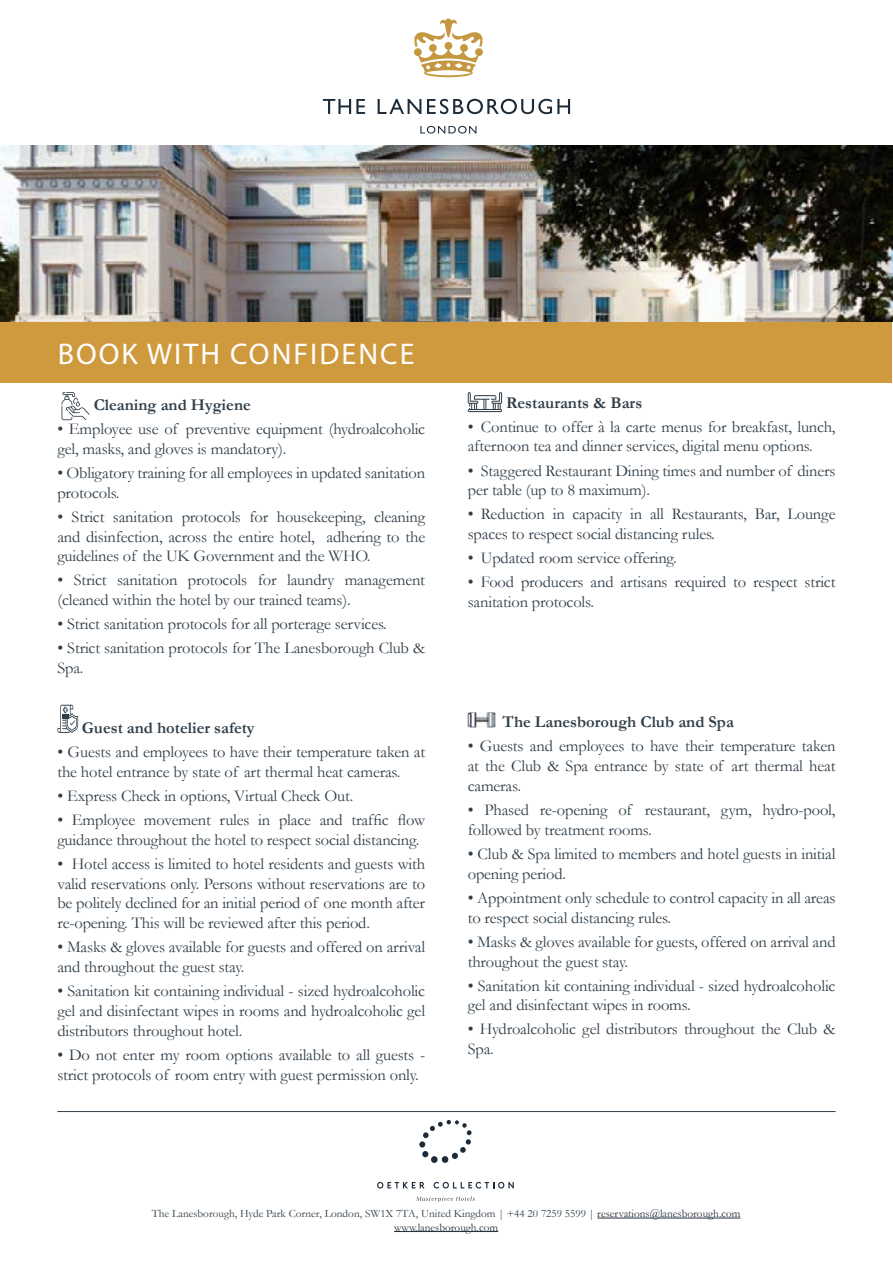
<style>
.page{position:relative;width:893px;height:1263px;background:#fff}
.page>*{position:absolute;margin:0;border:0;box-sizing:border-box;transform-origin:0 0}
.t1{font:30px "Myriad Pro";letter-spacing:.07em;color:#fff}
.t2{font:16.5px/19.8px "Garamond";letter-spacing:-.01em;color:#303e49}
.t3{font:700 16.5px "Garamond";color:#303e49}
.t4{font:11.25px/13.5px "Garamond";color:#303e49;text-align:center}
.s1{color:#25303b}
</style>
<div class="page">
<div style="left:1px;top:320px;width:891px;height:63px;background:#cf9a3e"></div>
<hr style="left:57px;top:1111px;width:779px;height:1px;background:#303e49">
<img style="left:0;top:146px;width:893px;height:175px">
<svg style="left:62px;top:392px;width:28px;height:28px"></svg>
<svg style="left:57px;top:705px;width:21px;height:28px"></svg>
<svg style="left:468px;top:392px;width:34px;height:20px"></svg>
<img style="left:468px;top:712px;width:27px;height:15px">
<hr style="left:597px;top:1218px;width:144px;height:1px;background:#25303b">
<hr style="left:394px;top:1231px;width:104px;height:1px;background:#25303b">
<svg style="left:323px;top:99px;width:42px;height:15px"></svg>
<svg style="left:378px;top:99px;width:43px;height:15px"></svg>
<svg style="left:427px;top:99px;width:143px;height:15px"></svg>
<svg style="left:420px;top:126px;width:56px;height:8px"></svg>
<svg style="left:414px;top:19px;width:69px;height:58px"></svg>
<svg style="left:419px;top:1120px;width:53px;height:43px"></svg>
<svg style="left:416px;top:1196px;width:59px;height:6px"></svg>
<svg style="left:434px;top:1182px;width:80px;height:6px"></svg>
<svg style="left:377px;top:1182px;width:47px;height:6px"></svg>
<h1 class="t1" style="left:58px;top:335px;width:358px">BOOK WITH CONFIDENCE</h1>
<p class="t3" style="left:94px;top:394px;width:159px">Cleaning and Hygiene</p>
<p class="t2" style="left:57px;top:418px;width:369px">• Employee use of preventive equipment (hydroalcoholic gel, masks, and gloves is mandatory).</p>
<p class="t2" style="left:57px;top:462px;width:369px">• Obligatory training for all employees in updated sanitation protocols.</p>
<p class="t2" style="left:57px;top:506px;width:369px;text-align:justify">• Strict sanitation protocols for housekeeping, cleaning and disinfection, across the entire hotel, adhering to the guidelines of the UK Government and the WHO.</p>
<p class="t2" style="left:57px;top:570px;width:369px">• Strict sanitation protocols for laundry management (cleaned within the hotel by our trained teams).</p>
<p class="t2" style="left:57px;top:614px;width:331px">• Strict sanitation protocols for all porterage services.</p>
<p class="t2" style="left:57px;top:638px;width:369px">• Strict sanitation protocols for The Lanesborough Club &amp;<br>Spa.</p>
<p class="t3" style="left:82px;top:716px;width:174px">Guest and hotelier safety</p>
<p class="t2" style="left:57px;top:741px;width:369px">• Guests and employees to have their temperature taken at the hotel entrance by state of art thermal heat cameras.</p>
<p class="t2" style="left:57px;top:785px;width:297px">• Express Check in options, Virtual Check Out.</p>
<p class="t2" style="left:57px;top:809px;width:369px">• Employee movement rules in place and traffic flow guidance throughout the hotel to respect social distancing.</p>
<p class="t2" style="left:57px;top:853px;width:369px;text-align:justify">• Hotel access is limited to hotel residents and guests with valid reservations only. Persons without reservations are to be politely declined for an initial period of one month after re-opening. This will be reviewed after this period.</p>
<p class="t2" style="left:57px;top:937px;width:369px">• Masks &amp; gloves available for guests and offered on arrival and throughout the guest stay.</p>
<p class="t2" style="left:57px;top:980px;width:369px;text-align:justify">• Sanitation kit containing individual - sized hydroalcoholic gel and disinfectant wipes in rooms and hydroalcoholic gel distributors throughout hotel.</p>
<p class="t2" style="left:57px;top:1044px;width:369px">• Do not enter my room options available to all guests - strict protocols of room entry with guest permission only.</p>
<p class="t3" style="left:506px;top:391px;width:138px">Restaurants &amp; Bars</p>
<p class="t2" style="left:468px;top:416px;width:369px">• Continue to offer à la carte menus for breakfast, lunch, afternoon tea and dinner services, digital menu options.</p>
<p class="t2" style="left:468px;top:460px;width:369px">• Staggered Restaurant Dining times and number of diners per table (up to 8 maximum).</p>
<p class="t2" style="left:468px;top:504px;width:369px">• Reduction in capacity in all Restaurants, Bar, Lounge spaces to respect social distancing rules.</p>
<p class="t2" style="left:468px;top:548px;width:210px">• Updated room service offering.</p>
<p class="t2" style="left:468px;top:572px;width:369px">• Food producers and artisans required to respect strict sanitation protocols.</p>
<p class="t3" style="left:502px;top:711px;width:233px">The Lanesborough Club and Spa</p>
<p class="t2" style="left:468px;top:736px;width:369px;text-align:justify">• Guests and employees to have their temperature taken at the Club &amp; Spa entrance by state of art thermal heat cameras.</p>
<p class="t2" style="left:468px;top:800px;width:369px">• Phased re-opening of restaurant, gym, hydro-pool, followed by treatment rooms.</p>
<p class="t2" style="left:468px;top:843px;width:369px">• Club &amp; Spa limited to members and hotel guests in initial opening period.</p>
<p class="t2" style="left:468px;top:887px;width:369px">• Appointment only schedule to control capacity in all areas to respect social distancing rules.</p>
<p class="t2" style="left:468px;top:931px;width:369px">• Masks &amp; gloves available for guests, offered on arrival and throughout the guest stay.</p>
<p class="t2" style="left:468px;top:975px;width:369px">• Sanitation kit containing individual - sized hydroalcoholic gel and disinfectant wipes in rooms.</p>
<p class="t2" style="left:468px;top:1019px;width:369px">• Hydroalcoholic gel distributors throughout the Club &amp;<br>Spa.</p>
<p class="t4" style="left:152px;top:1206px;width:590px">The Lanesborough, Hyde Park Corner, London, SW1X 7TA, United Kingdom | +44 20 7259 5599 | <span class="s1">reservations@lanesborough.com www.lanesborough.com</span></p>
</div>
